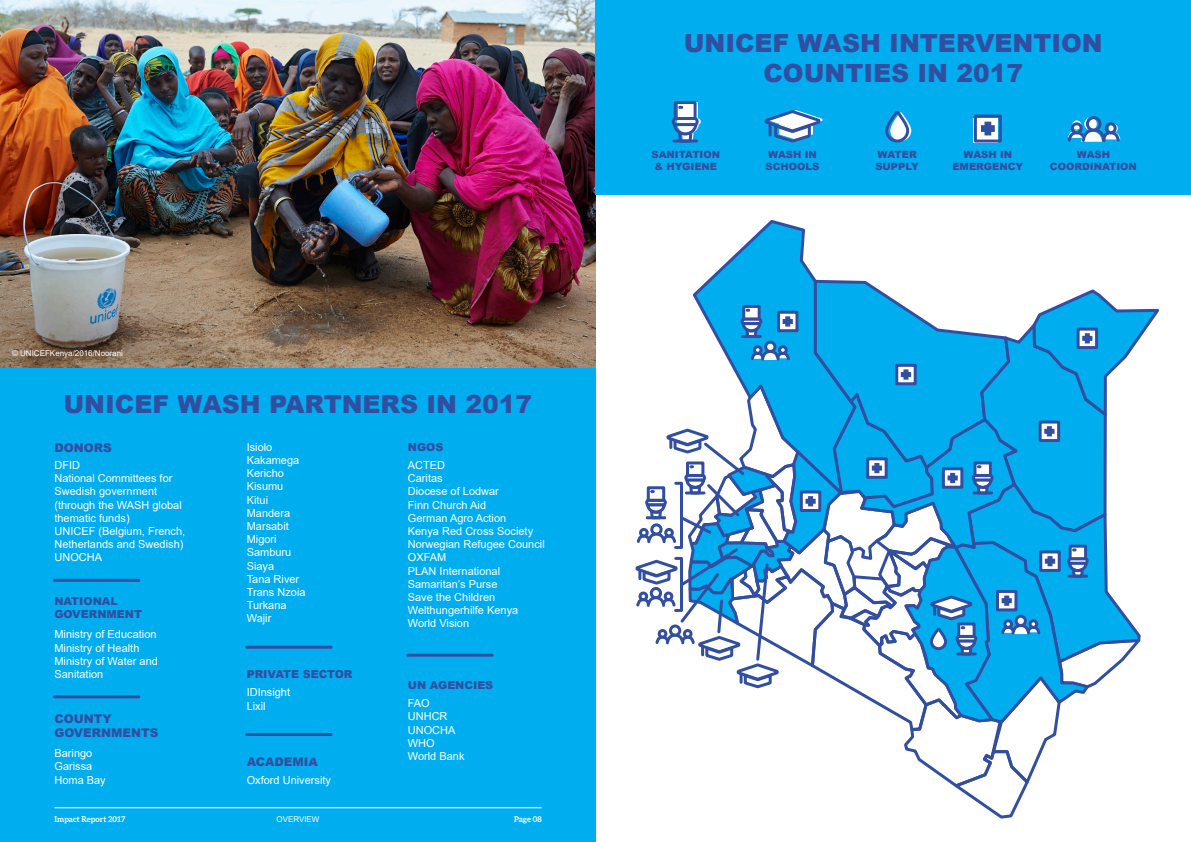
<style>
.page{position:relative;width:1191px;height:842px;background:#fff}
.page>*{position:absolute;margin:0;border:0;box-sizing:border-box;transform-origin:0 0}
.t1{font:900 25px/30px "Arial";color:#324ea1;text-align:center}
.t2{font:900 12px/14.4px "Arial";color:#324ea1}
.t3{font:11px/13.2px "Arial";color:#fff}
.t4{font:900 11px/13.2px "Arial";color:#324ea1}
.t5{font:900 10px/12px "Arial";color:#324ea1}
.t6{font:8px "Arial";color:#fff}
.t7{font:700 8px "Aleo";color:#fff}
</style>
<div class="page">
<img style="left:0;top:0;width:595px;height:369px">
<div style="left:0;top:369px;width:595px;height:473px;background:#00aeef"></div>
<hr style="left:54px;top:807px;width:487px;height:1px;background:#fff">
<hr style="left:408px;top:654px;width:84px;height:3px;background:#324ea1">
<hr style="left:247px;top:646px;width:84px;height:3px;background:#324ea1">
<hr style="left:247px;top:733px;width:84px;height:3px;background:#324ea1">
<hr style="left:54px;top:579px;width:85px;height:3px;background:#324ea1">
<hr style="left:54px;top:695px;width:85px;height:3px;background:#324ea1">
<div style="left:595px;top:0;width:595px;height:194px;background:#00aeef"></div>
<svg style="left:885px;top:111px;width:26px;height:32px"></svg>
<svg style="left:678px;top:103px;width:20px;height:17px"></svg>
<div style="left:674px;top:101px;width:22px;height:19px;border:3px solid #324ea1"></div>
<svg style="left:973px;top:118px;width:24px;height:25px"></svg>
<div style="left:974px;top:115px;width:27px;height:28px;border:3px solid #324ea1"></div>
<svg style="left:981px;top:122px;width:13px;height:13px"></svg>
<div style="left:1104px;top:122px;width:12px;height:12px;border:3px solid #324ea1;border-radius:50%"></div>
<svg style="left:1072px;top:120px;width:9px;height:9px"></svg>
<div style="left:1070px;top:122px;width:12px;height:12px;border:3px solid #324ea1;border-radius:50%"></div>
<div style="left:1084px;top:118px;width:12px;height:12px;background:#fff;border-radius:50%"></div>
<div style="left:1086px;top:116px;width:15px;height:16px;border:3px solid #324ea1;border-radius:50%"></div>
<svg style="left:1067px;top:127px;width:54px;height:15px"></svg>
<svg style="left:764px;top:110px;width:58px;height:33px"></svg>
<svg style="left:671px;top:115px;width:30px;height:28px"></svg>
<svg style="left:710px;top:220px;width:105px;height:58px"></svg>
<svg style="left:635px;top:278px;width:524px;height:541px"></svg>
<div style="left:674px;top:557px;width:9px;height:55px;border:3px solid #324ea1"></div>
<div style="left:674px;top:482px;width:9px;height:67px;border:3px solid #324ea1"></div>
<p class="t6" style="left:12px;top:348px;width:112px">© UNICEFKenya/2016/Noorani</p>
<h1 class="t1" style="left:63px;top:388px;width:470px">UNICEF WASH PARTNERS IN 2017</h1>
<p class="t2" style="left:54px;top:440px;width:59px">DONORS</p>
<p class="t3" style="left:54px;top:458px;width:132px">DFID<br>National Committees for<br>Swedish government (through the WASH global thematic funds)<br>UNICEF (Belgium, French,<br>Netherlands and Swedish)<br>UNOCHA</p>
<p class="t4" style="left:54px;top:594px;width:89px">NATIONAL<br>GOVERNMENT</p>
<p class="t3" style="left:54px;top:628px;width:105px">Ministry of Education<br>Ministry of Health<br>Ministry of Water and<br>Sanitation</p>
<p class="t2" style="left:54px;top:711px;width:106px">COUNTY<br>GOVERNMENTS</p>
<p class="t3" style="left:54px;top:747px;width:53px">Baringo<br>Garissa<br>Homa Bay</p>
<p class="t3" style="left:247px;top:440px;width:60px">Isiolo<br>Kakamega<br>Kericho<br>Kisumu<br>Kitui<br>Mandera<br>Marsabit<br>Migori<br>Samburu<br>Siaya<br>Tana River<br>Trans Nzoia<br>Turkana<br>Wajir</p>
<p class="t4" style="left:247px;top:667px;width:107px">PRIVATE SECTOR</p>
<p class="t3" style="left:247px;top:686px;width:45px">IDInsight<br>Lixil</p>
<p class="t2" style="left:247px;top:754px;width:73px">ACADEMIA</p>
<p class="t3" style="left:247px;top:773px;width:86px">Oxford University</p>
<p class="t4" style="left:408px;top:440px;width:37px">NGOS</p>
<p class="t3" style="left:408px;top:458px;width:138px">ACTED<br>Caritas<br>Diocese of Lodwar<br>Finn Church Aid<br>German Agro Action<br>Kenya Red Cross Society<br>Norwegian Refugee Council<br>OXFAM<br>PLAN International<br>Samaritan’s Purse<br>Save the Children<br>Welthungerhilfe Kenya<br>World Vision</p>
<p class="t4" style="left:408px;top:678px;width:87px">UN AGENCIES</p>
<p class="t3" style="left:408px;top:697px;width:58px">FAO<br>UNHCR<br>UNOCHA<br>WHO<br>World Bank</p>
<p class="t7" style="left:54px;top:814px;width:72px">Impact Report 2017</p>
<p class="t6" style="left:276px;top:814px;width:44px">OVERVIEW</p>
<p class="t7" style="left:514px;top:814px;width:29px">Page 08</p>
<h1 class="t1" style="left:683px;top:27px;width:420px">UNICEF WASH INTERVENTION<br>COUNTIES IN 2017</h1>
<p class="t5" style="left:651px;top:148px;width:70px">SANITATION &amp; HYGIENE</p>
<p class="t5" style="left:765px;top:148px;width:55px">WASH IN<br>SCHOOLS</p>
<p class="t5" style="left:875px;top:148px;width:45px">WATER<br>SUPPLY</p>
<p class="t5" style="left:952px;top:148px;width:72px;text-align:center">WASH IN<br>EMERGENCY</p>
<p class="t5" style="left:1050px;top:148px;width:88px;text-align:center">WASH<br>COORDINATION</p>
</div>
